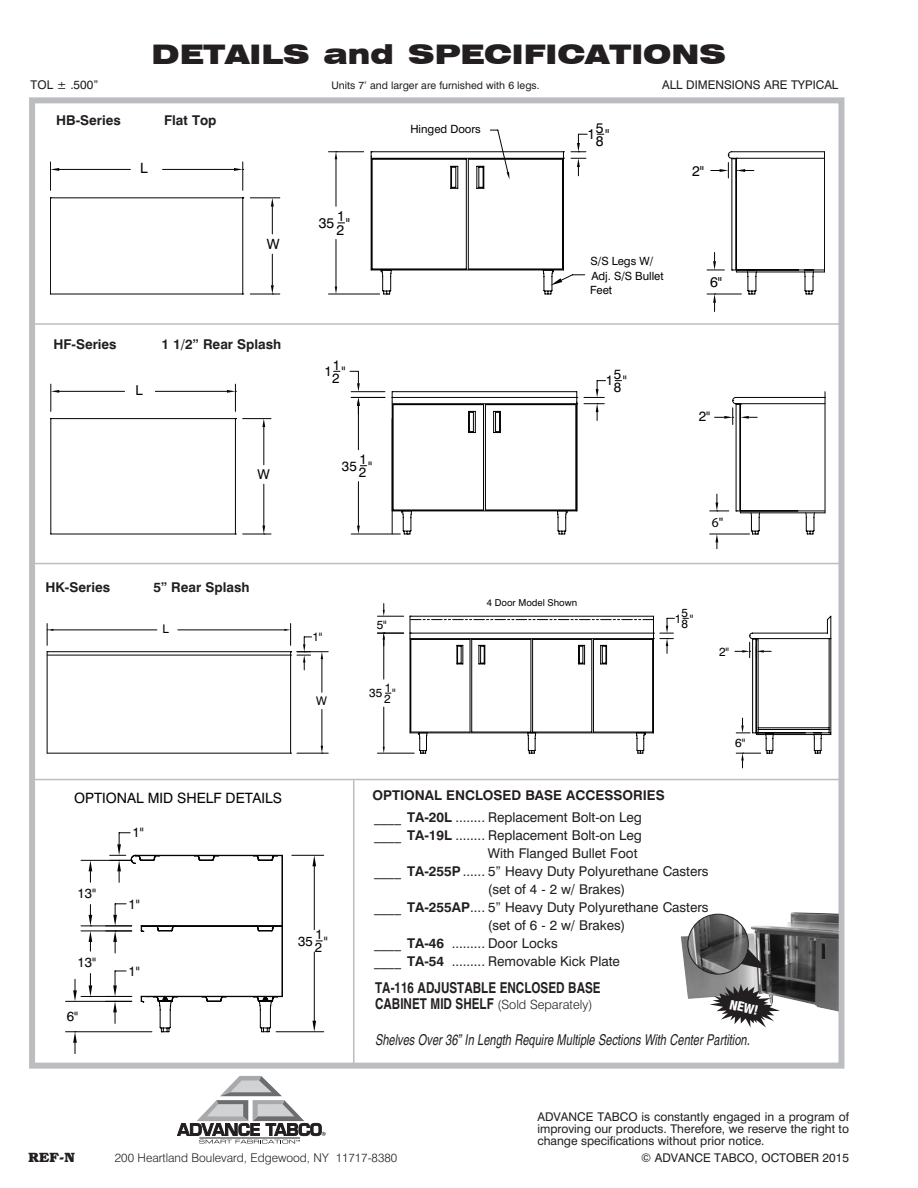
<style>
.page{position:relative;width:918px;height:1188px;background:#fff}
.page>*{position:absolute;margin:0;border:0;box-sizing:border-box;transform-origin:0 0}
.t1{font:900 expanded 27px "Swiss 721 BT";color:#231f20}
.t2{font:italic condensed 15px "Helvetica";color:#231f20;scale:.9 1}
.t3{font:700 condensed 15px "Helvetica";color:#231f20;scale:.95 1}
.t4{font:14.25px "Swiss 721 BT";color:#040503}
.t5{font:14.1px/13.4px "Swiss 721 BT";color:#040503}
.t6{font:13.65px/12.8px "Swiss 721 BT";color:#040503}
.t7{font:13.65px "Myriad Pro";color:#040503}
.t8{font:13.5px "Swiss 721 BT";color:#231f20}
.t9{font:700 13.5px "Swiss 721 BT";color:#231f20}
.t10{font:700 13.5px "Bookman";color:#231f20}
.t11{font:13.35px/12.6px "Swiss 721 BT";color:#040503}
.t12{font:800 condensed 13.2px "Helvetica Neue";color:#fff}
.t13{font:300 12.75px "Swiss 721 BT";color:#231f20}
.t14{font:12px/12px "Swiss 721 BT";color:#231f20;text-align:justify}
.t15{font:300 12px "Swiss 721 BT";color:#231f20}
.t16{font:12px/11.2px "Swiss 721 BT";color:#040503}
.t17{font:11.25px/14.9px "Swiss 721 BT";color:#040503}
.t18{font:10.5px "Swiss 721 BT";color:#231f20}
.t19{font:9.6px "Swiss 721 BT";color:#040503}
.s1{font-weight:700}
.s2{font-family:"Helvetica";font-weight:700;font-stretch:condensed;font-size:15px}
</style>
<div class="page">
<div style="left:29px;top:97px;width:815px;height:972px;background:#fff;border:6px solid #bcbdc0"></div>
<svg style="left:50px;top:151px;width:775px;height:144px"></svg>
<svg style="left:50px;top:168px;width:9px;height:3px"></svg>
<hr style="left:250px;top:198px;width:30px;height:1px;background:#040503">
<hr style="left:250px;top:294px;width:30px;height:1px;background:#040503">
<hr style="left:272px;top:254px;width:1px;height:31px;background:#040503">
<svg style="left:271px;top:198px;width:3px;height:36px"></svg>
<hr style="left:707px;top:294px;width:34px;height:1px;background:#040503">
<svg style="left:335px;top:151px;width:2px;height:8px"></svg>
<svg style="left:234px;top:168px;width:10px;height:3px"></svg>
<svg style="left:271px;top:285px;width:3px;height:10px"></svg>
<svg style="left:713px;top:294px;width:3px;height:18px"></svg>
<svg style="left:490px;top:129px;width:264px;height:156px"></svg>
<hr style="left:825px;top:397px;width:1px;height:116px;background:#040503">
<svg style="left:715px;top:535px;width:3px;height:14px"></svg>
<svg style="left:51px;top:384px;width:774px;height:151px"></svg>
<svg style="left:51px;top:390px;width:8px;height:3px"></svg>
<hr style="left:264px;top:427px;width:1px;height:38px;background:#040503">
<hr style="left:264px;top:484px;width:1px;height:42px;background:#040503">
<svg style="left:243px;top:418px;width:28px;height:9px"></svg>
<hr style="left:351px;top:391px;width:34px;height:1px;background:#040503">
<hr style="left:351px;top:397px;width:34px;height:1px;background:#040503">
<svg style="left:350px;top:371px;width:10px;height:43px"></svg>
<svg style="left:710px;top:494px;width:19px;height:18px"></svg>
<svg style="left:715px;top:408px;width:19px;height:17px"></svg>
<svg style="left:227px;top:390px;width:9px;height:3px"></svg>
<svg style="left:243px;top:526px;width:28px;height:9px"></svg>
<svg style="left:584px;top:380px;width:22px;height:41px"></svg>
<svg style="left:382px;top:604px;width:3px;height:11px"></svg>
<svg style="left:47px;top:615px;width:784px;height:139px"></svg>
<svg style="left:736px;top:718px;width:14px;height:16px"></svg>
<hr style="left:297px;top:651px;width:31px;height:1px;background:#040503">
<hr style="left:297px;top:753px;width:31px;height:1px;background:#040503">
<hr style="left:322px;top:659px;width:1px;height:33px;background:#040503">
<hr style="left:322px;top:709px;width:1px;height:37px;background:#040503">
<svg style="left:321px;top:652px;width:2px;height:7px"></svg>
<svg style="left:47px;top:624px;width:6px;height:21px"></svg>
<svg style="left:410px;top:616px;width:243px;height:4px"></svg>
<svg style="left:377px;top:633px;width:27px;height:13px"></svg>
<svg style="left:750px;top:636px;width:7px;height:5px"></svg>
<svg style="left:742px;top:650px;width:22px;height:3px"></svg>
<svg style="left:736px;top:753px;width:25px;height:15px"></svg>
<svg style="left:321px;top:746px;width:2px;height:8px"></svg>
<svg style="left:284px;top:624px;width:28px;height:46px"></svg>
<svg style="left:660px;top:618px;width:14px;height:35px"></svg>
<svg style="left:177px;top:1076px;width:149px;height:68px"></svg>
<hr style="left:32px;top:563px;width:809px;height:1px;background:#bcbdc0">
<hr style="left:31px;top:779px;width:809px;height:1px;background:#bcbdc0">
<hr style="left:31px;top:323px;width:809px;height:2px;background:#bcbdc0">
<hr style="left:292px;top:855px;width:32px;height:1px;background:#040503">
<hr style="left:276px;top:1032px;width:48px;height:1px;background:#040503">
<hr style="left:314px;top:866px;width:1px;height:64px;background:#040503">
<hr style="left:314px;top:952px;width:1px;height:69px;background:#040503">
<svg style="left:312px;top:855px;width:4px;height:11px"></svg>
<svg style="left:312px;top:1021px;width:4px;height:11px"></svg>
<hr style="left:66px;top:1001px;width:66px;height:1px;background:#040503">
<hr style="left:66px;top:1032px;width:86px;height:1px;background:#040503">
<svg style="left:73px;top:833px;width:210px;height:221px"></svg>
<hr style="left:353px;top:780px;width:1px;height:285px;background:#bcbdc0">
<img style="left:681px;top:912px;width:158px;height:100px">
<svg style="left:736px;top:946px;width:32px;height:24px"></svg>
<img style="left:688px;top:914px;width:60px;height:60px;border-radius:30px">
<div style="left:687px;top:914px;width:62px;height:61px;border:1px solid #231f20;border-radius:50%"></div>
<svg style="left:709px;top:984px;width:71px;height:44px"></svg>
<h1 class="t1" style="left:152px;top:38px;width:576px">DETAILS and SPECIFICATIONS</h1>
<p class="t14" style="left:31px;top:79px;width:69px">TOL ± .500”</p>
<p class="t18" style="left:331px;top:79px;width:210px">Units 7’ and larger are furnished with 6 legs.</p>
<p class="t14" style="left:662px;top:79px;width:178px">ALL DIMENSIONS ARE TYPICAL</p>
<p class="t9" style="left:56px;top:112px;width:66px">HB-Series</p>
<p class="t9" style="left:164px;top:112px;width:54px">Flat Top</p>
<p class="t5" style="left:140px;top:161px;width:9px">L</p>
<p class="t5" style="left:267px;top:237px;width:14px">W</p>
<p class="t9" style="left:53px;top:336px;width:65px">HF-Series</p>
<p class="t9" style="left:161px;top:336px;width:122px">1 1/2” Rear Splash</p>
<p class="t6" style="left:136px;top:383px;width:9px">L</p>
<p class="t6" style="left:257px;top:468px;width:14px">W</p>
<p class="t5" style="left:319px;top:216px;width:17px">35</p>
<p class="t5" style="left:336px;top:209px;width:10px">1<br>2</p>
<p class="t5" style="left:346px;top:216px;width:6px">"</p>
<p class="t6" style="left:324px;top:365px;width:9px">1</p>
<p class="t6" style="left:332px;top:358px;width:10px">1<br>2</p>
<p class="t6" style="left:341px;top:365px;width:6px">"</p>
<p class="t6" style="left:342px;top:459px;width:16px">35</p>
<p class="t6" style="left:359px;top:453px;width:10px">1<br>2</p>
<p class="t6" style="left:368px;top:459px;width:6px">"</p>
<p class="t17" style="left:410px;top:121px;width:72px">Hinged Doors</p>
<p class="t5" style="left:588px;top:127px;width:9px">1</p>
<p class="t5" style="left:596px;top:121px;width:9px">5<br>8</p>
<p class="t5" style="left:605px;top:127px;width:6px">"</p>
<p class="t5" style="left:692px;top:164px;width:14px">2"</p>
<p class="t17" style="left:591px;top:254px;width:75px">S/S Legs W/<br>Adj. S/S Bullet</p>
<p class="t17" style="left:590px;top:282px;width:23px">Feet</p>
<p class="t6" style="left:606px;top:374px;width:9px">1</p>
<p class="t6" style="left:614px;top:368px;width:9px">5<br>8</p>
<p class="t6" style="left:623px;top:374px;width:6px">"</p>
<p class="t5" style="left:710px;top:275px;width:14px">6"</p>
<p class="t6" style="left:699px;top:410px;width:13px">2"</p>
<p class="t7" style="left:712px;top:514px;width:13px">6"</p>
<p class="t9" style="left:45px;top:579px;width:66px">HK-Series</p>
<p class="t9" style="left:153px;top:579px;width:98px">5” Rear Splash</p>
<p class="t16" style="left:163px;top:623px;width:8px">L</p>
<p class="t16" style="left:312px;top:631px;width:12px">1"</p>
<p class="t16" style="left:316px;top:695px;width:12px">W</p>
<p class="t4" style="left:74px;top:789px;width:209px">OPTIONAL MID SHELF DETAILS</p>
<p class="t11" style="left:133px;top:826px;width:13px">1"</p>
<p class="t11" style="left:77px;top:887px;width:20px">13"</p>
<p class="t11" style="left:77px;top:956px;width:20px">13"</p>
<p class="t11" style="left:67px;top:1010px;width:13px">6"</p>
<p class="t11" style="left:129px;top:897px;width:13px">1"</p>
<p class="t11" style="left:128px;top:965px;width:13px">1"</p>
<p class="t11" style="left:298px;top:934px;width:16px">35</p>
<p class="t11" style="left:315px;top:928px;width:9px">1<br>2</p>
<p class="t11" style="left:324px;top:934px;width:6px">"</p>
<p class="t16" style="left:377px;top:619px;width:12px">5"</p>
<p class="t16" style="left:369px;top:687px;width:15px">35</p>
<p class="t16" style="left:384px;top:682px;width:9px">1<br>2</p>
<p class="t16" style="left:392px;top:687px;width:5px">"</p>
<p class="t19" style="left:487px;top:597px;width:92px">4 Door Model Shown</p>
<p class="t16" style="left:675px;top:613px;width:8px">1</p>
<p class="t16" style="left:682px;top:607px;width:8px">5<br>8</p>
<p class="t16" style="left:690px;top:613px;width:5px">"</p>
<p class="t16" style="left:719px;top:646px;width:12px">2"</p>
<p class="t16" style="left:735px;top:737px;width:12px">6"</p>
<p class="t9" style="left:372px;top:787px;width:294px">OPTIONAL ENCLOSED BASE ACCESSORIES</p>
<p class="t8" style="left:374px;top:809px;width:269px">____ <span class="s1">TA-20L</span> ........ Replacement Bolt-on Leg</p>
<p class="t8" style="left:374px;top:827px;width:269px">____ <span class="s1">TA-19L</span> ........ Replacement Bolt-on Leg</p>
<p class="t8" style="left:488px;top:845px;width:151px">With Flanged Bullet Foot</p>
<p class="t8" style="left:374px;top:863px;width:336px">____ <span class="s1">TA-255P</span>...... 5” Heavy Duty Polyurethane Casters</p>
<p class="t8" style="left:488px;top:881px;width:139px">(set of 4 - 2 w/ Brakes)</p>
<p class="t8" style="left:374px;top:899px;width:336px">____ <span class="s1">TA-255AP</span>.... 5” Heavy Duty Polyurethane Casters</p>
<p class="t8" style="left:488px;top:917px;width:139px">(set of 6 - 2 w/ Brakes)</p>
<p class="t8" style="left:374px;top:935px;width:185px">____ <span class="s1">TA-46</span> ......... Door Locks</p>
<p class="t8" style="left:374px;top:953px;width:247px">____ <span class="s1">TA-54</span> ......... Removable Kick Plate</p>
<p class="t3" style="left:375px;top:978px;width:239px">TA-116 ADJUSTABLE ENCLOSED BASE</p>
<p class="t13" style="left:375px;top:997px;width:219px"><span class="s2">CABINET MID SHELF</span> (Sold Separately)</p>
<p class="t2" style="left:375px;top:1031px;width:418px">Shelves Over 36” In Length Require Multiple Sections With Center Partition.</p>
<p class="t12" style="left:732px;top:996px;width:31px;rotate:13deg">NEW!</p>
<p class="t10" style="left:28px;top:1149px;width:48px">REF-N</p>
<p class="t15" style="left:115px;top:1150px;width:284px">200 Heartland Boulevard, Edgewood, NY 11717-8380</p>
<p class="t14" style="left:537px;top:1111px;width:313px">ADVANCE TABCO is constantly engaged in a program of improving our products. Therefore, we reserve the right to change specifications without prior notice.</p>
<p class="t14" style="left:641px;top:1151px;width:209px">© ADVANCE TABCO, OCTOBER 2015</p>
</div>
